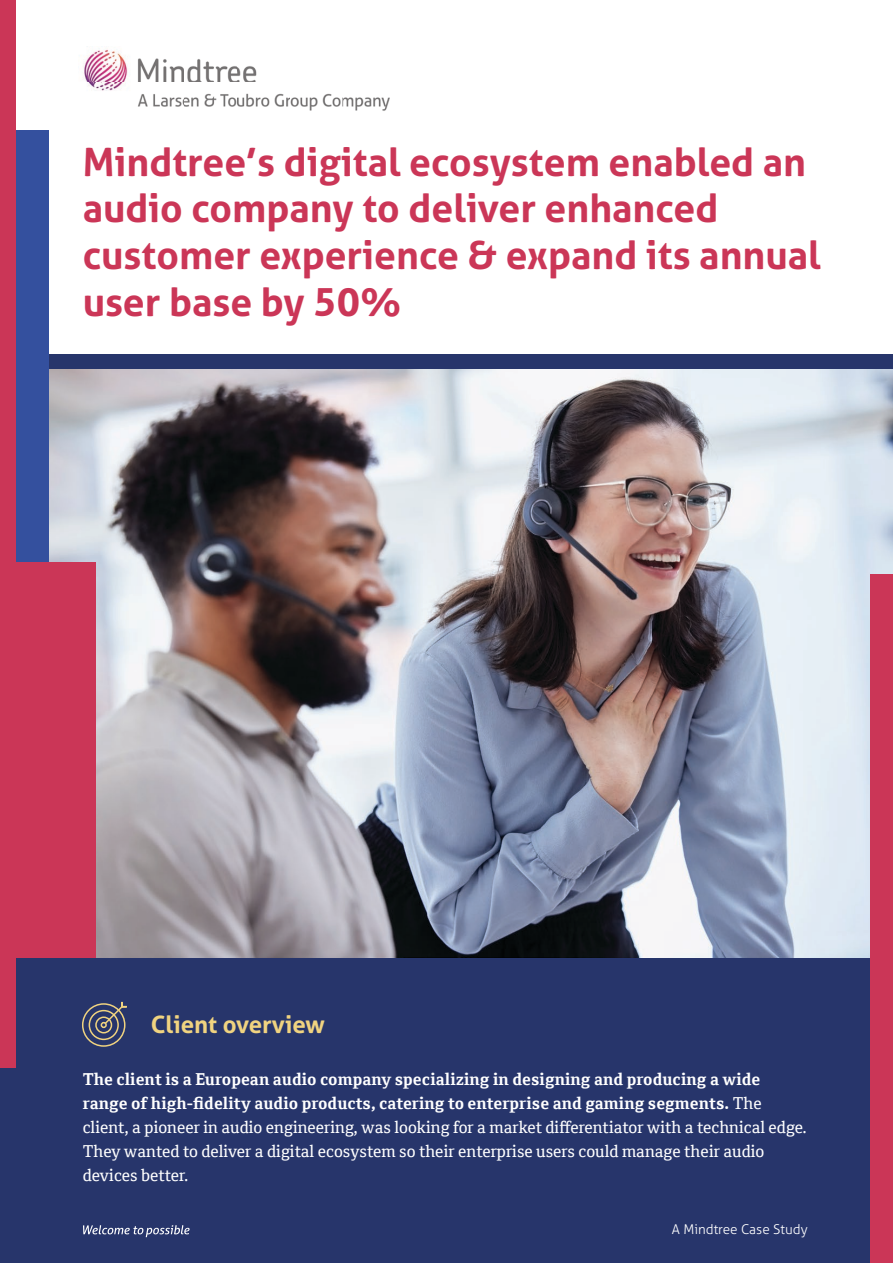
<style>
.page{position:relative;width:893px;height:1263px;background:#fff}
.page>*{position:absolute;margin:0;border:0;box-sizing:border-box;transform-origin:0 0}
.t1{font:700 39px/46.8px "Aller Typo";color:#cb3657}
.t2{font:700 24px "Aller Typo";color:#f0d380}
.t3{font:16.5px/24px "Cordale";color:#fff}
.t4{font:300 13.5px "Aller Typo";color:#fff}
.s1{font-weight:700}
</style>
<div class="page">
<div style="left:0;top:355px;width:893px;height:908px;background:#27356b"></div>
<div style="left:95px;top:1016px;width:17px;height:17px;border:2px solid #f0d380;border-radius:50%"></div>
<svg style="left:101px;top:1004px;width:23px;height:24px"></svg>
<div style="left:121px;top:1001px;width:7px;height:6px;border:2px solid #f0d380"></div>
<div style="left:89px;top:1010px;width:30px;height:30px;border:2px solid #f0d380;border-radius:50%"></div>
<div style="left:82px;top:1003px;width:43px;height:44px;border:2px solid #f0d380;border-radius:50%"></div>
<svg style="left:83px;top:1225px;width:107px;height:12px"></svg>
<img style="left:84px;top:46px;width:306px;height:65px">
<img style="left:48px;top:370px;width:845px;height:587px">
<div style="left:10px;top:130px;width:38px;height:566px;background:#34509e"></div>
<div style="left:0;top:0;width:15px;height:1068px;background:#cb3657"></div>
<div style="left:870px;top:574px;width:23px;height:689px;background:#cb3657"></div>
<div style="left:10px;top:562px;width:86px;height:395px;background:#cb3657"></div>
<h1 class="t1" style="left:83px;top:138px;width:739px">Mindtree’s digital ecosystem enabled an audio company to deliver enhanced customer experience &amp; expand its annual user base by 50%</h1>
<h2 class="t2" style="left:151px;top:1009px;width:176px">Client overview</h2>
<p class="t3" style="left:83px;top:1067px;width:726px"><span class="s1">The client is a European audio company specializing in designing and producing a wide range of high-fidelity audio products, catering to enterprise and gaming segments.</span> The client, a pioneer in audio engineering, was looking for a market differentiator with a technical edge.<br>They wanted to deliver a digital ecosystem so their enterprise users could manage their audio devices better.</p>
<p class="t4" style="left:672px;top:1221px;width:137px">A Mindtree Case Study</p>
</div>
